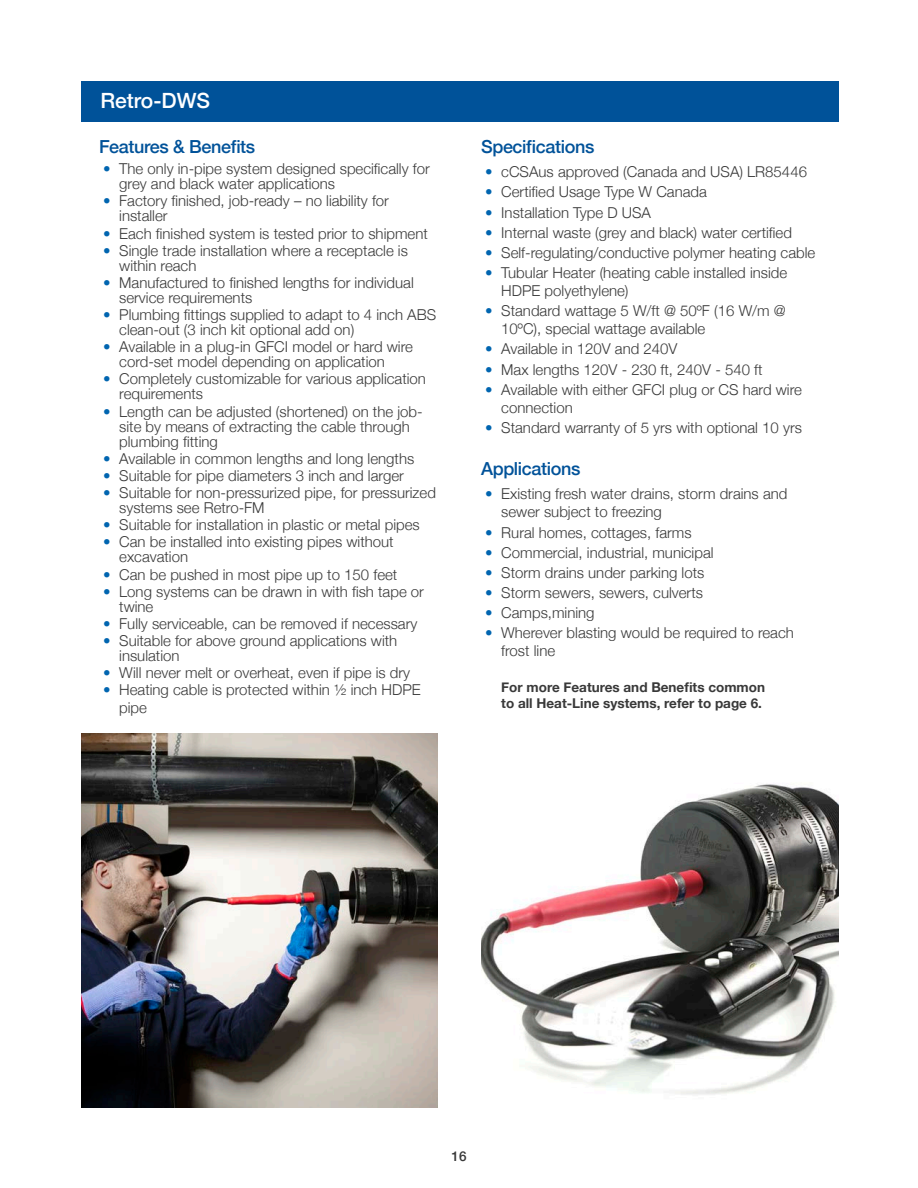
<style>
.page{position:relative;width:918px;height:1188px;background:#fff}
.page>*{position:absolute;margin:0;border:0;box-sizing:border-box;transform-origin:0 0}
.Secondary_Page_Header{font:500 21px "Helvetica Neue";color:#fff}
.Subheading{font:500 18px "Helvetica Neue";letter-spacing:-.02em;color:#005299}
.t1{font:300 15px/15px "Helvetica Neue";color:#393939}
.Features_Bullets{font:700 13.5px/16.5px "Helvetica Neue";color:#393939}
.t2{font:500 13.5px "Helvetica Neue";color:#393939}
.s1{color:#0065b0}
</style>
<div class="page">
<div style="left:81px;top:81px;width:757px;height:41px;background:#005299"></div>
<img style="left:481px;top:784px;width:357px;height:311px">
<img style="left:81px;top:734px;width:357px;height:374px">
<p class="Secondary_Page_Header" style="left:100px;top:84px;width:111px">Retro-DWS</p>
<p class="Subheading" style="left:99px;top:132px;width:158px">Features &amp; Benefits</p>
<p class="t1" style="left:119px;top:160px;width:312px;text-indent:-16px"><span class="s1">•</span> The only in-pipe system designed specifically for grey and black water applications</p>
<p class="t1" style="left:119px;top:193px;width:271px;text-indent:-16px"><span class="s1">•</span> Factory finished, job-ready – no liability for installer</p>
<p class="t1" style="left:103px;top:225px;width:326px"><span class="s1">•</span> Each finished system is tested prior to shipment</p>
<p class="t1" style="left:119px;top:242px;width:290px;text-indent:-16px"><span class="s1">•</span> Single trade installation where a receptacle is within reach</p>
<p class="t1" style="left:119px;top:274px;width:296px;text-indent:-16px"><span class="s1">•</span> Manufactured to finished lengths for individual service requirements</p>
<p class="t1" style="left:119px;top:306px;width:318px;text-indent:-16px"><span class="s1">•</span> Plumbing fittings supplied to adapt to 4 inch ABS clean-out (3 inch kit optional add on)</p>
<p class="t1" style="left:119px;top:338px;width:295px;text-indent:-16px"><span class="s1">•</span> Available in a plug-in GFCI model or hard wire cord-set model depending on application</p>
<p class="t1" style="left:119px;top:370px;width:308px;text-indent:-16px"><span class="s1">•</span> Completely customizable for various application requirements</p>
<p class="t1" style="left:119px;top:403px;width:305px;text-indent:-16px"><span class="s1">•</span> Length can be adjusted (shortened) on the job&shy;site by means of extracting the cable through plumbing fitting</p>
<p class="t1" style="left:103px;top:450px;width:313px"><span class="s1">•</span> Available in common lengths and long lengths</p>
<p class="t1" style="left:103px;top:467px;width:303px"><span class="s1">•</span> Suitable for pipe diameters 3 inch and larger</p>
<p class="t1" style="left:119px;top:484px;width:318px;text-indent:-16px"><span class="s1">•</span> Suitable for non-pressurized pipe, for pressurized systems see Retro-FM</p>
<p class="t1" style="left:103px;top:516px;width:318px"><span class="s1">•</span> Suitable for installation in plastic or metal pipes</p>
<p class="t1" style="left:119px;top:533px;width:276px;text-indent:-16px"><span class="s1">•</span> Can be installed into existing pipes without excavation</p>
<p class="t1" style="left:103px;top:566px;width:296px"><span class="s1">•</span> Can be pushed in most pipe up to 150 feet</p>
<p class="t1" style="left:119px;top:583px;width:306px;text-indent:-16px"><span class="s1">•</span> Long systems can be drawn in with fish tape or twine</p>
<p class="t1" style="left:103px;top:615px;width:316px"><span class="s1">•</span> Fully serviceable, can be removed if necessary</p>
<p class="t1" style="left:119px;top:632px;width:280px;text-indent:-16px"><span class="s1">•</span> Suitable for above ground applications with insulation</p>
<p class="t1" style="left:103px;top:664px;width:309px"><span class="s1">•</span> Will never melt or overheat, even if pipe is dry</p>
<p class="t1" style="left:119px;top:680px;width:303px;line-height:18px;text-indent:-16px"><span class="s1">•</span> Heating cable is protected within ½ inch HDPE pipe</p>
<p class="Subheading" style="left:481px;top:132px;width:115px">Specifications</p>
<p class="t1" style="left:485px;top:163px;width:323px"><span class="s1">•</span> cCSAus approved (Canada and USA) LR85446</p>
<p class="t1" style="left:485px;top:184px;width:223px"><span class="s1">•</span> Certified Usage Type W Canada</p>
<p class="t1" style="left:485px;top:204px;width:167px"><span class="s1">•</span> Installation Type D USA</p>
<p class="t1" style="left:485px;top:224px;width:308px"><span class="s1">•</span> Internal waste (grey and black) water certified</p>
<p class="t1" style="left:485px;top:244px;width:332px"><span class="s1">•</span> Self-regulating/conductive polymer heating cable</p>
<p class="t1" style="left:501px;top:263px;width:287px;line-height:18px;text-indent:-16px"><span class="s1">•</span> Tubular Heater (heating cable installed inside<br>HDPE polyethylene)</p>
<p class="t1" style="left:501px;top:301px;width:286px;line-height:18px;text-indent:-16px"><span class="s1">•</span> Standard wattage 5 W/ft @ 50ºF (16 W/m @<br>10ºC), special wattage available</p>
<p class="t1" style="left:485px;top:340px;width:194px"><span class="s1">•</span> Available in 120V and 240V</p>
<p class="t1" style="left:485px;top:361px;width:279px"><span class="s1">•</span> Max lengths 120V - 230 ft, 240V - 540 ft</p>
<p class="t1" style="left:501px;top:379px;width:302px;line-height:18px;text-indent:-16px"><span class="s1">•</span> Available with either GFCI plug or CS hard wire connection</p>
<p class="t1" style="left:485px;top:419px;width:318px"><span class="s1">•</span> Standard warranty of 5 yrs with optional 10 yrs</p>
<p class="Subheading" style="left:481px;top:454px;width:101px">Applications</p>
<p class="t1" style="left:501px;top:484px;width:288px;line-height:18px;text-indent:-16px"><span class="s1">•</span> Existing fresh water drains, storm drains and sewer subject to freezing</p>
<p class="t1" style="left:485px;top:524px;width:208px"><span class="s1">•</span> Rural homes, cottages, farms</p>
<p class="t1" style="left:485px;top:544px;width:230px"><span class="s1">•</span> Commercial, industrial, municipal</p>
<p class="t1" style="left:485px;top:564px;width:221px"><span class="s1">•</span> Storm drains under parking lots</p>
<p class="t1" style="left:485px;top:584px;width:219px"><span class="s1">•</span> Storm sewers, sewers, culverts</p>
<p class="t1" style="left:485px;top:604px;width:111px"><span class="s1">•</span> Camps,mining</p>
<p class="t1" style="left:501px;top:623px;width:294px;line-height:18px;text-indent:-16px"><span class="s1">•</span> Wherever blasting would be required to reach frost line</p>
<p class="Features_Bullets" style="left:501px;top:679px;width:265px">For more Features and Benefits common to all Heat-Line systems, refer to page 6.</p>
<p class="t2" style="left:451px;top:1145px;width:17px">16</p>
</div>
